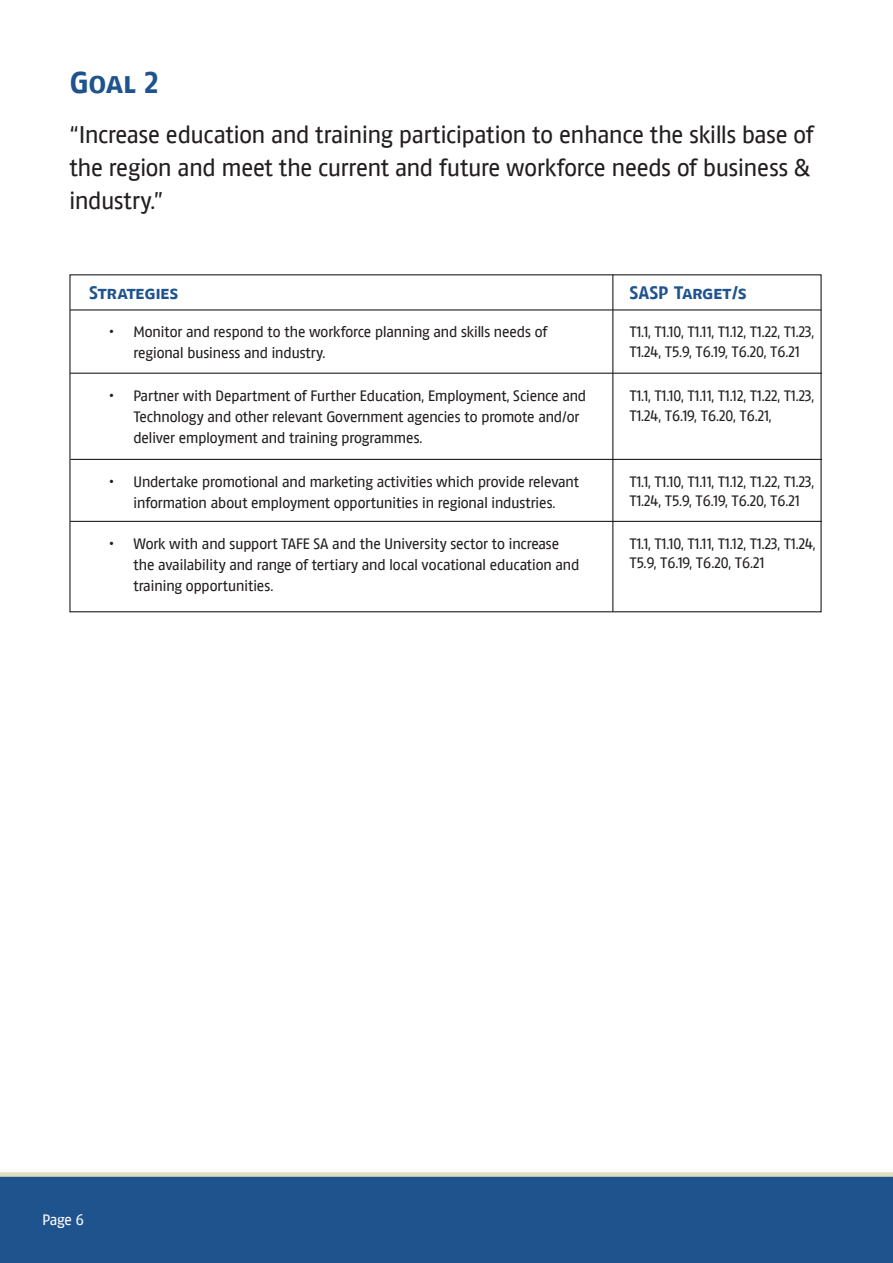
<style>
.page{position:relative;width:893px;height:1263px;background:#fff}
.page>*{position:absolute;margin:0;border:0;box-sizing:border-box;transform-origin:0 0}
.t1{font:700 30px "Altona Sans Caps";color:#1f538e}
.t2{font:24px/33px "Altona Sans";letter-spacing:-.005em;color:#231f20}
.t3{font:700 18px "Altona Sans Caps";color:#1f538e}
.t4{font:15px/21px "Altona Sans";letter-spacing:-.005em;color:#231f20}
.t5{font:15px "Altona Sans";color:#fff}
</style>
<div class="page">
<div style="left:0;top:1175px;width:893px;height:88px;background:#1f538e"></div>
<div style="left:0;top:1172px;width:893px;height:5px;background:#e1dfbe"></div>
<hr style="left:70px;top:309px;width:751px;height:1px;background:#231f20">
<hr style="left:612px;top:274px;width:1px;height:338px;background:#231f20">
<hr style="left:70px;top:373px;width:752px;height:1px;background:#231f20">
<hr style="left:70px;top:459px;width:752px;height:1px;background:#231f20">
<hr style="left:70px;top:521px;width:752px;height:1px;background:#231f20">
<h1 class="t1" style="left:69px;top:65px;width:91px">Goal 2</h1>
<h2 class="t2" style="left:69px;top:120px;width:746px">“Increase education and training participation to enhance the skills base of the region and meet the current and future workforce needs of business &amp; industry.”</h2>
<p class="t3" style="left:89px;top:283px;width:90px">Strategies</p>
<p class="t3" style="left:629px;top:283px;width:119px">SASP Target/s</p>
<p class="t4" style="left:133px;top:323px;width:415px;text-indent:-24px">• Monitor and respond to the workforce planning and skills needs of regional business and industry.</p>
<p class="t4" style="left:133px;top:387px;width:454px;text-indent:-24px">• Partner with Department of Further Education, Employment, Science and<br>Technology and other relevant Government agencies to promote and/or deliver employment and training programmes.</p>
<p class="t4" style="left:109px;top:472px;width:471px;text-align:center">• Undertake promotional and marketing activities which provide relevant information about employment opportunities in regional industries.</p>
<p class="t4" style="left:133px;top:534px;width:447px;text-indent:-24px">• Work with and support TAFE SA and the University sector to increase the availability and range of tertiary and local vocational education and training opportunities.</p>
<p class="t4" style="left:629px;top:324px;width:186px;line-height:19.5px">T1.1, T1.10, T1.11, T1.12, T1.22, T1.23,<br>T1.24, T5.9, T6.19, T6.20, T6.21</p>
<p class="t4" style="left:629px;top:387px;width:186px;line-height:19.5px">T1.1, T1.10, T1.11, T1.12, T1.22, T1.23,<br>T1.24, T6.19, T6.20, T6.21,</p>
<p class="t4" style="left:629px;top:473px;width:186px;line-height:19.5px">T1.1, T1.10, T1.11, T1.12, T1.22, T1.23,<br>T1.24, T5.9, T6.19, T6.20, T6.21</p>
<p class="t4" style="left:629px;top:535px;width:188px;line-height:19.5px">T1.1, T1.10, T1.11, T1.12, T1.23, T1.24,<br>T5.9, T6.19, T6.20, T6.21</p>
<p class="t5" style="left:43px;top:1214px;width:43px">Page 6</p>
</div>
